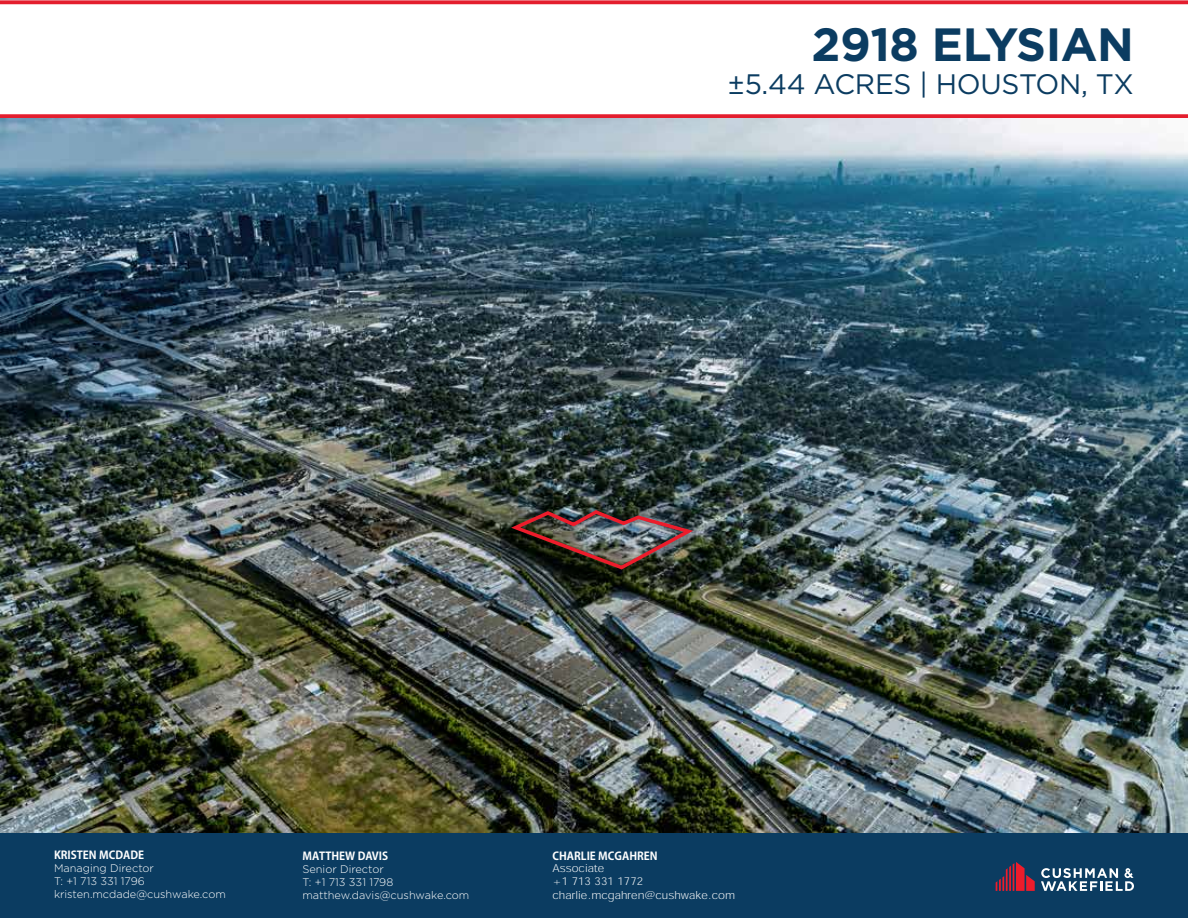
<style>
.page{position:relative;width:1188px;height:918px;background:#fff}
.page>*{position:absolute;margin:0;border:0;box-sizing:border-box;transform-origin:0 0}
.t1{font:700 46.65px "Gotham";letter-spacing:-.01em;color:#0b3c61}
.t2{font:28.2px "Gotham";letter-spacing:-.01em;color:#0b3c61}
.t3{font:300 10.95px/13px "Gotham";color:#fff}
.t4{font:300 10.95px/13.2px "Adobe Gothic Std";color:#fff}
.t5{font:700 10.95px "Adobe Gothic Std";color:#fff}
</style>
<div class="page">
<svg style="left:0;top:0;width:1188px;height:4px;background:#e63241"></svg>
<svg style="left:0;top:114px;width:1188px;height:4px;background:#e52c3b"></svg>
<img style="left:0;top:118px;width:1188px;height:715px">
<div style="left:0;top:833px;width:1188px;height:85px;background:#0b3c61"></div>
<img style="left:499px;top:499px;width:206px;height:86px">
<img style="left:507px;top:508px;width:186px;height:63px">
<svg style="left:996px;top:862px;width:39px;height:29px"></svg>
<svg style="left:1041px;top:868px;width:93px;height:23px"></svg>
<h1 class="t1" style="left:811px;top:13px;width:324px">2918 ELYSIAN</h1>
<h2 class="t2" style="left:727px;top:66px;width:408px">±5.44 ACRES | HOUSTON, TX</h2>
<p class="t5" style="left:54px;top:848px;width:92px">KRISTEN MCDADE</p>
<p class="t3" style="left:54px;top:861px;width:173px">Managing Director<br>T: +1 713 331 1796 kristen.mcdade@cushwake.com</p>
<p class="t5" style="left:302px;top:849px;width:87px">MATTHEW DAVIS</p>
<p class="t3" style="left:302px;top:862px;width:168px">Senior Director<br>T: +1 713 331 1798 matthew.davis@cushwake.com</p>
<p class="t5" style="left:553px;top:849px;width:107px">CHARLIE MCGAHREN</p>
<p class="t4" style="left:553px;top:861px;width:184px">Associate<br>+1 713 331 1772 charlie.mcgahren@cushwake.com</p>
</div>
